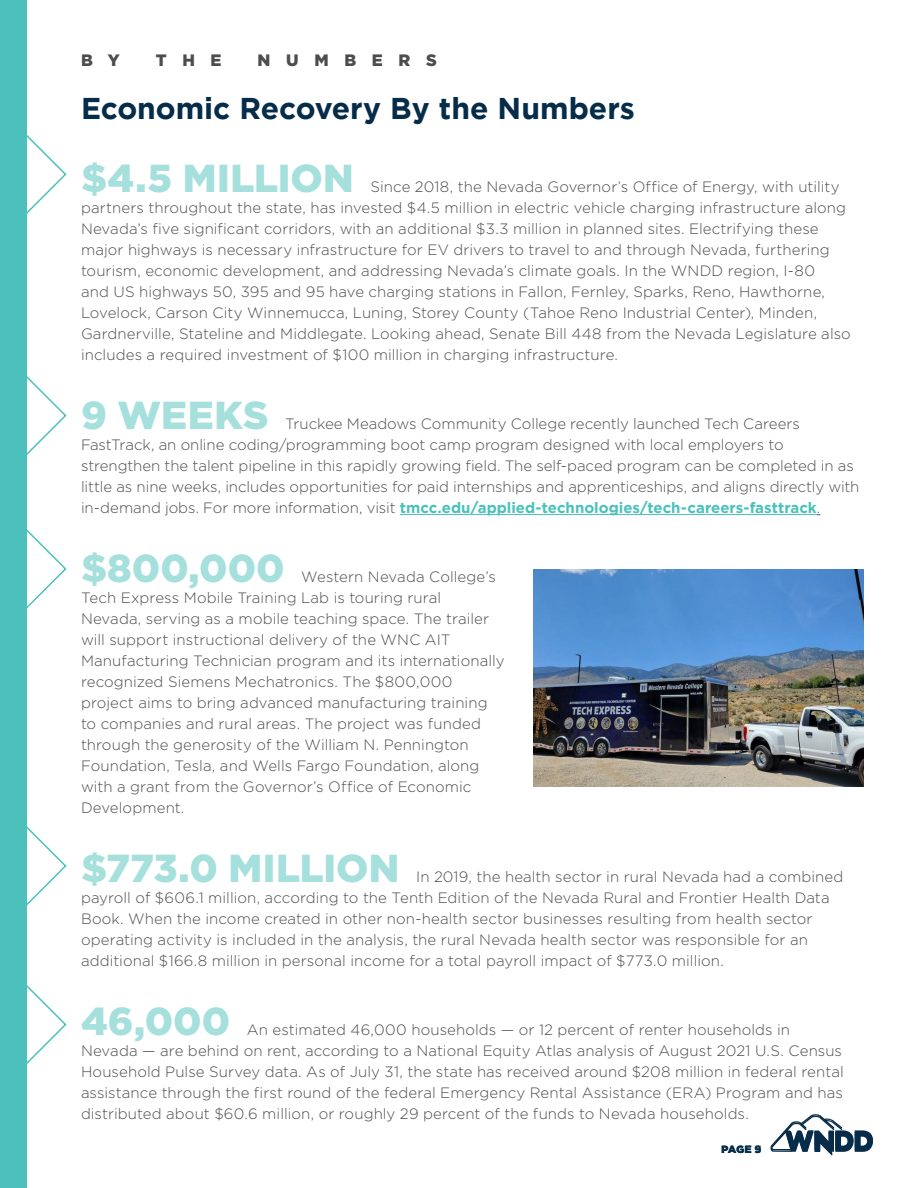
<style>
.page{position:relative;width:918px;height:1188px;background:#fff}
.page>*{position:absolute;margin:0;border:0;box-sizing:border-box;transform-origin:0 0}
.t1{font:900 39px "Gotham";color:#a5e0dd}
.t2{font:700 30px "Gotham";color:#052c49}
.t3{font:900 16.5px "Gotham";letter-spacing:.95em;color:#4d4d4f}
.t4{font:300 15px/21px "Gotham";letter-spacing:.005em;color:#4d4d4f}
.t5{font:900 10.5px "Gotham";color:#052c49}
.s1{font-weight:700;color:#4cc1bb}
.s2{color:#215e9e}
</style>
<div class="page">
<div style="left:0;top:0;width:27px;height:1188px;background:#4cc1bb"></div>
<svg style="left:770px;top:1114px;width:103px;height:42px"></svg>
<hr style="left:400px;top:514px;width:417px;height:1px;background:#4cc1bb">
<svg style="left:27px;top:135px;width:40px;height:79px"></svg>
<svg style="left:27px;top:376px;width:40px;height:79px"></svg>
<svg style="left:27px;top:529px;width:40px;height:80px"></svg>
<svg style="left:27px;top:826px;width:40px;height:80px"></svg>
<svg style="left:27px;top:985px;width:40px;height:79px"></svg>
<img style="left:533px;top:569px;width:331px;height:217px">
<p class="t3" style="left:81px;top:51px;width:40px">B Y</p>
<p class="t3" style="left:156px;top:51px;width:67px">THE</p>
<p class="t3" style="left:258px;top:51px;width:181px">NUMBERS</p>
<p class="t2" style="left:81px;top:91px;width:555px">Economic Recovery By the Numbers</p>
<p class="t1" style="left:81px;top:155px;width:274px">$4.5 MILLION</p>
<p class="t4" style="left:81px;top:176px;width:771px;text-indent:289px">Since 2018, the Nevada Governor’s Office of Energy, with utility partners throughout the state, has invested $4.5 million in electric vehicle charging infrastructure along Nevada’s five significant corridors, with an additional $3.3 million in planned sites. Electrifying these major highways is necessary infrastructure for EV drivers to travel to and through Nevada, furthering tourism, economic development, and addressing Nevada’s climate goals. In the WNDD region, I-80<br>and US highways 50, 395 and 95 have charging stations in Fallon, Fernley, Sparks, Reno, Hawthorne, Lovelock, Carson City Winnemucca, Luning, Storey County (Tahoe Reno Industrial Center), Minden, Gardnerville, Stateline and Middlegate. Looking ahead, Senate Bill 448 from the Nevada Legislature also includes a required investment of $100 million in charging infrastructure.</p>
<p class="t1" style="left:81px;top:392px;width:189px">9 WEEKS</p>
<p class="t4" style="left:81px;top:413px;width:780px;text-indent:204px">Truckee Meadows Community College recently launched Tech Careers FastTrack, an online coding/programming boot camp program designed with local employers to strengthen the talent pipeline in this rapidly growing field. The self-paced program can be completed in as little as nine weeks, includes opportunities for paid internships and apprenticeships, and aligns directly with in-demand jobs. For more information, visit <span class="s1">tmcc.edu/applied-technologies/tech-careers-fasttrack</span><span class="s2">.</span></p>
<p class="t1" style="left:81px;top:545px;width:205px">$800,000</p>
<p class="t4" style="left:81px;top:566px;width:425px;text-indent:220px">Western Nevada College’s Tech Express Mobile Training Lab is touring rural Nevada, serving as a mobile teaching space. The trailer will support instructional delivery of the WNC AIT Manufacturing Technician program and its internationally recognized Siemens Mechatronics. The $800,000 project aims to bring advanced manufacturing training to companies and rural areas. The project was funded through the generosity of the William N. Pennington Foundation, Tesla, and Wells Fargo Foundation, along with a grant from the Governor’s Office of Economic Development.</p>
<p class="t1" style="left:81px;top:845px;width:320px">$773.0 MILLION</p>
<p class="t4" style="left:81px;top:866px;width:764px;text-indent:335px">In 2019, the health sector in rural Nevada had a combined payroll of $606.1 million, according to the Tenth Edition of the Nevada Rural and Frontier Health Data Book. When the income created in other non-health sector businesses resulting from health sector operating activity is included in the analysis, the rural Nevada health sector was responsible for an additional $166.8 million in personal income for a total payroll impact of $773.0 million.</p>
<p class="t1" style="left:81px;top:998px;width:151px">46,000</p>
<p class="t4" style="left:81px;top:1019px;width:764px;text-indent:166px">An estimated 46,000 households — or 12 percent of renter households in Nevada — are behind on rent, according to a National Equity Atlas analysis of August 2021 U.S. Census Household Pulse Survey data. As of July 31, the state has received around $208 million in federal rental assistance through the first round of the federal Emergency Rental Assistance (ERA) Program and has distributed about $60.6 million, or roughly 29 percent of the funds to Nevada households.</p>
<p class="t5" style="left:721px;top:1143px;width:42px">PAGE 5</p>
<p class="t5" style="left:755px;top:1143px;width:8px">9</p>
</div>
